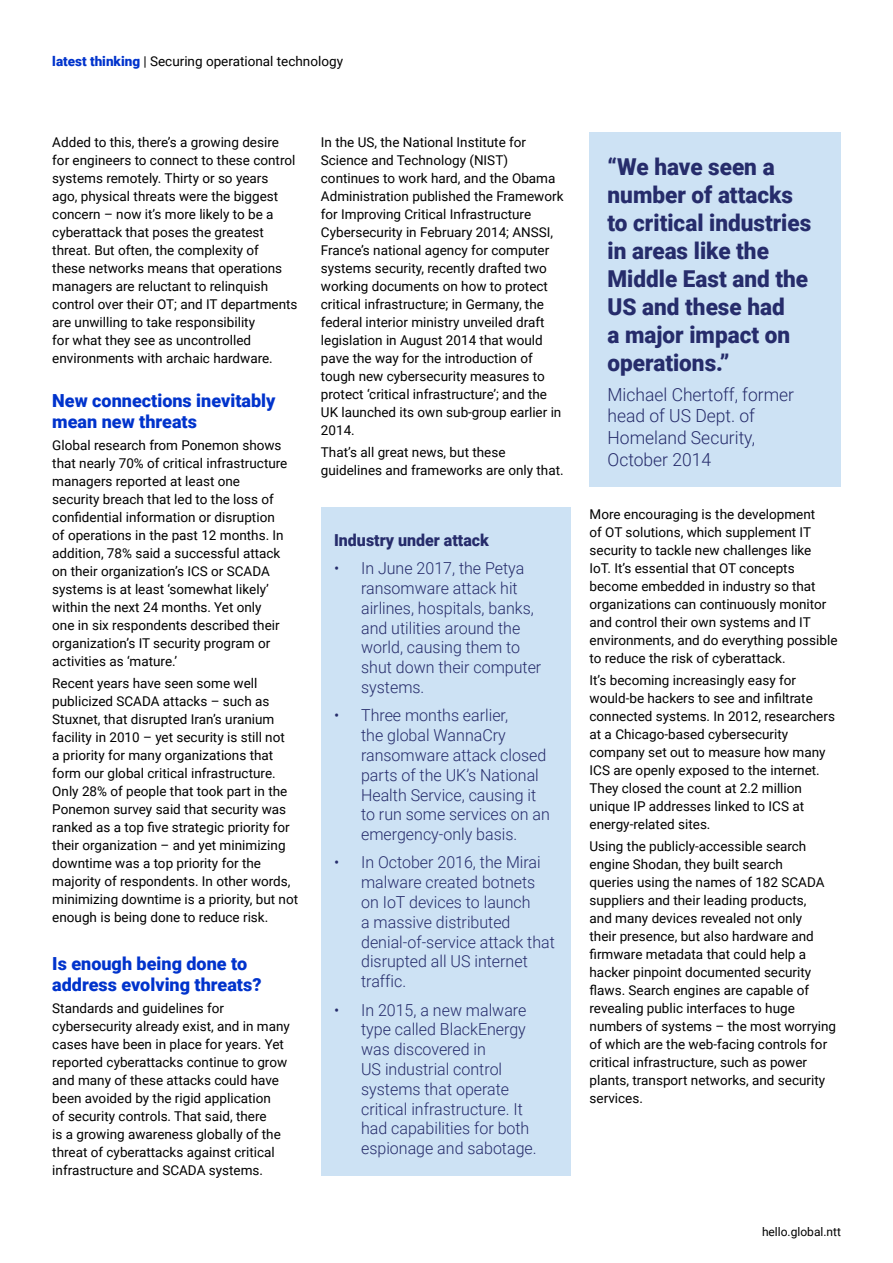
<style>
.page{position:relative;width:893px;height:1263px;background:#fff}
.page>*{position:absolute;margin:0;border:0;box-sizing:border-box;transform-origin:0 0}
.t1{font:900 23.25px/27.9px "Roboto";color:#262c6b}
.t2{font:900 18px/21px "Roboto";color:#03c}
.t3{font:300 18px/21.6px "Roboto";color:#262c6b}
.t4{font:300 16.5px/19.8px "Roboto";color:#262c6b}
.t5{font:900 16.5px "Roboto";color:#262c6b}
.t6{font:13.5px/18px "Roboto";color:#000}
.t7{font:12px "Roboto";color:#000}
.s1{font-weight:900;color:#03c}
</style>
<div class="page">
<div style="left:321px;top:507px;width:250px;height:669px;background:#cde2f4"></div>
<div style="left:589px;top:133px;width:252px;height:354px;background:#cde2f4"></div>
<p class="t6" style="left:52px;top:52px;width:292px"><span class="s1">latest thinking</span> | Securing operational technology</p>
<p class="t6" style="left:52px;top:133px;width:247px">Added to this, there’s a growing desire for engineers to connect to these control systems remotely. Thirty or so years<br>ago, physical threats were the biggest concern – now it’s more likely to be a cyberattack that poses the greatest threat. But often, the complexity of<br>these networks means that operations managers are reluctant to relinquish control over their OT; and IT departments are unwilling to take responsibility<br>for what they see as uncontrolled environments with archaic hardware.</p>
<h2 class="t2" style="left:52px;top:389px;width:225px">New connections inevitably mean new threats</h2>
<p class="t6" style="left:52px;top:436px;width:237px">Global research from Ponemon shows that nearly 70% of critical infrastructure managers reported at least one security breach that led to the loss of confidential information or disruption of operations in the past 12 months. In addition, 78% said a successful attack on their organization’s ICS or SCADA systems is at least ‘somewhat likely’ within the next 24 months. Yet only<br>one in six respondents described their organization’s IT security program or activities as ‘mature.’</p>
<p class="t6" style="left:52px;top:674px;width:247px">Recent years have seen some well publicized SCADA attacks – such as Stuxnet, that disrupted Iran’s uranium facility in 2010 – yet security is still not<br>a priority for many organizations that form our global critical infrastructure.<br>Only 28% of people that took part in the Ponemon survey said that security was ranked as a top five strategic priority for their organization – and yet minimizing downtime was a top priority for the majority of respondents. In other words, minimizing downtime is a priority, but not enough is being done to reduce risk.</p>
<h2 class="t2" style="left:52px;top:952px;width:211px">Is enough being done to address evolving threats?</h2>
<p class="t6" style="left:52px;top:999px;width:239px">Standards and guidelines for cybersecurity already exist, and in many cases have been in place for years. Yet reported cyberattacks continue to grow and many of these attacks could have been avoided by the rigid application<br>of security controls. That said, there<br>is a growing awareness globally of the threat of cyberattacks against critical infrastructure and SCADA systems.</p>
<p class="t6" style="left:321px;top:133px;width:244px">In the US, the National Institute for Science and Technology (NIST) continues to work hard, and the Obama Administration published the Framework for Improving Critical Infrastructure Cybersecurity in February 2014; ANSSI, France’s national agency for computer systems security, recently drafted two working documents on how to protect critical infrastructure; in Germany, the federal interior ministry unveiled draft legislation in August 2014 that would pave the way for the introduction of tough new cybersecurity measures to protect ‘critical infrastructure’; and the UK launched its own sub-group earlier in 2014.</p>
<p class="t6" style="left:321px;top:443px;width:244px">That’s all great news, but these guidelines and frameworks are only that.</p>
<p class="t5" style="left:334px;top:528px;width:156px">Industry under attack</p>
<p class="t4" style="left:361px;top:558px;width:182px;text-indent:-27px">• In June 2017, the Petya ransomware attack hit airlines, hospitals, banks, and utilities around the world, causing them to shut down their computer systems.</p>
<p class="t4" style="left:361px;top:705px;width:190px;text-indent:-27px">• Three months earlier,<br>the global WannaCry ransomware attack closed parts of the UK’s National<br>Health Service, causing it to run some services on an emergency-only basis.</p>
<p class="t4" style="left:361px;top:852px;width:195px;text-indent:-27px">• In October 2016, the Mirai malware created botnets on IoT devices to launch<br>a massive distributed denial-of-service attack that disrupted all US internet traffic.</p>
<p class="t4" style="left:361px;top:999px;width:177px;text-indent:-27px">• In 2015, a new malware type called BlackEnergy was discovered in<br>US industrial control systems that operate critical infrastructure. It had capabilities for both espionage and sabotage.</p>
<h1 class="t1" style="left:607px;top:152px;width:205px">“We have seen a number of attacks to critical industries in areas like the<br>Middle East and the<br>US and these had<br>a major impact on operations.”</h1>
<h2 class="t3" style="left:607px;top:383px;width:188px">Michael Chertoff, former head of US Dept. of<br>Homeland Security,<br>October 2014</h2>
<p class="t6" style="left:589px;top:504px;width:249px">More encouraging is the development<br>of OT solutions, which supplement IT security to tackle new challenges like<br>IoT. It’s essential that OT concepts become embedded in industry so that organizations can continuously monitor and control their own systems and IT environments, and do everything possible to reduce the risk of cyberattack.</p>
<p class="t6" style="left:589px;top:671px;width:247px">It’s becoming increasingly easy for would-be hackers to see and infiltrate connected systems. In 2012, researchers at a Chicago-based cybersecurity company set out to measure how many ICS are openly exposed to the internet.<br>They closed the count at 2.2 million unique IP addresses linked to ICS at energy-related sites.</p>
<p class="t6" style="left:589px;top:837px;width:248px">Using the publicly-accessible search engine Shodan, they built search<br>queries using the names of 182 SCADA suppliers and their leading products,<br>and many devices revealed not only<br>their presence, but also hardware and firmware metadata that could help a hacker pinpoint documented security flaws. Search engines are capable of revealing public interfaces to huge numbers of systems – the most worrying of which are the web-facing controls for critical infrastructure, such as power plants, transport networks, and security services.</p>
<p class="t7" style="left:762px;top:1223px;width:81px">hello.global.ntt</p>
</div>
